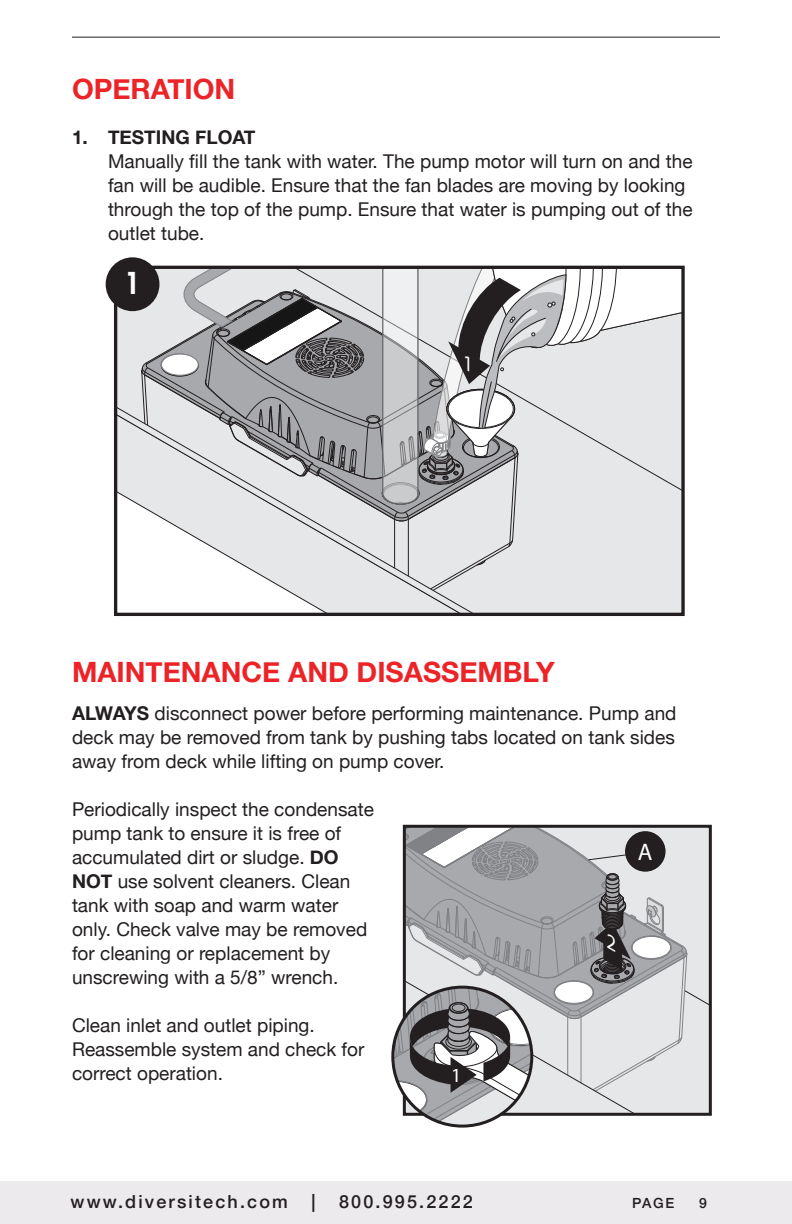
<style>
.page{position:relative;width:792px;height:1224px;background:#fff}
.page>*{position:absolute;margin:0;border:0;box-sizing:border-box;transform-origin:0 0}
.t1{font:600 29.8px "ITC Avant Garde Std";color:#fff}
.t2{font:700 28px "Helvetica Neue";color:#ec2327}
.t3{font:600 24px "Avant Garde";color:#fff}
.t4{font:600 20px "Avant Garde IT Cby BT";color:#fff}
.t5{font:19px/24px "Helvetica Neue";color:#231f20}
.t6{font:500 18px "Helvetica Neue";letter-spacing:.12em;color:#231f20}
.t7{font:500 14px "Helvetica Neue";color:#231f20}
.s1{font-weight:700}
</style>
<div class="page">
<div style="left:0;top:1182px;width:792px;height:42px;background:#edeaee"></div>
<hr style="left:72px;top:37px;width:648px;height:1px;background:#231f20">
<div style="left:114px;top:266px;width:571px;height:350px;border:3px solid #231f20"></div>
<div style="left:106px;top:257px;width:53px;height:54px;background:#231f20;border-radius:50%"></div>
<div style="left:688px;top:829px;width:20px;height:283px;background:#e6e7e9"></div>
<svg style="left:116px;top:267px;width:567px;height:345px;background:#cccdcf"></svg>
<svg style="left:393px;top:826px;width:295px;height:300px;background:#b4b4b7"></svg>
<p class="t2" style="left:72px;top:67px;width:165px">OPERATION</p>
<p class="t5" style="left:108px;top:126px;width:586px;text-indent:-36px"><span class="s1">1. TESTING FLOAT<br></span>Manually fill the tank with water. The pump motor will turn on and the fan will be audible. Ensure that the fan blades are moving by looking through the top of the pump. Ensure that water is pumping out of the outlet tube.</p>
<p class="t1" style="left:124px;top:263px;width:18px">1</p>
<p class="t2" style="left:72px;top:650px;width:484px">MAINTENANCE AND DISASSEMBLY</p>
<p class="t5" style="left:72px;top:702px;width:606px;text-align:justify"><span class="s1">ALWAYS</span> disconnect power before performing maintenance. Pump and deck may be removed from tank by pushing tabs located on tank sides away from deck while lifting on pump cover.</p>
<p class="t5" style="left:72px;top:798px;width:303px">Periodically inspect the condensate pump tank to ensure it is free of accumulated dirt or sludge. <span class="s1">DO<br>NOT</span> use solvent cleaners. Clean tank with soap and warm water only. Check valve may be removed for cleaning or replacement by unscrewing with a 5/8” wrench.</p>
<p class="t5" style="left:72px;top:1014px;width:294px">Clean inlet and outlet piping.<br>Reassemble system and check for correct operation.</p>
<p class="t3" style="left:638px;top:837px;width:16px">A</p>
<p class="t4" style="left:451px;top:1063px;width:12px">1</p>
<p class="t6" style="left:71px;top:1187px;width:219px">www.diversitech.com</p>
<p class="t6" style="left:312px;top:1187px;width:5px">|</p>
<p class="t6" style="left:339px;top:1187px;width:135px">800.995.2222</p>
<p class="t7" style="left:632px;top:1192px;width:44px">PAGE</p>
<p class="t7" style="left:699px;top:1192px;width:9px">9</p>
</div>
